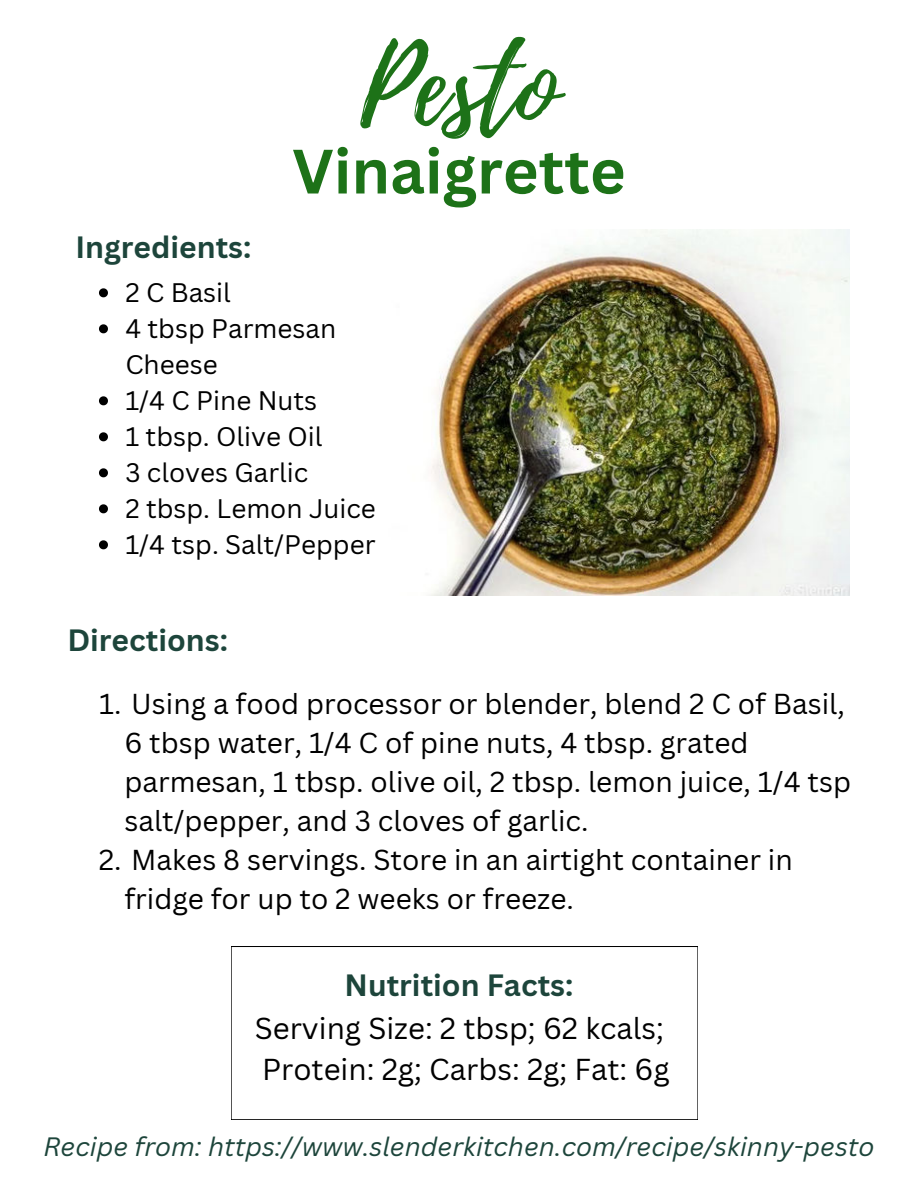
<style>
.page{position:relative;width:918px;height:1188px;background:#fff}
.page>*{position:absolute;margin:0;border:0;box-sizing:border-box;transform-origin:0 0}
.t1{font:107.4px "Playlist Script";color:#1d7218}
.t2{font:700 61.2px "Canva Sans";color:#1d7218}
.t3{font:700 30px "Canva Sans";color:#1d453b}
.t4{font:29.4px/41.1px "Canva Sans";color:#000}
.t5{font:28.05px/39.2px "Canva Sans";color:#000}
.t6{font:26.1px/36px "Canva Sans";color:#000}
.t7{font:italic 25.95px "Canva Sans";color:#1d453b}
</style>
<div class="page">
<img style="left:429px;top:230px;width:420px;height:366px">
<div style="left:231px;top:946px;width:467px;height:174px;border:1px solid #000"></div>
<svg style="left:99px;top:288px;width:9px;height:9px"></svg>
<svg style="left:99px;top:324px;width:9px;height:9px"></svg>
<svg style="left:99px;top:396px;width:9px;height:9px"></svg>
<svg style="left:99px;top:432px;width:9px;height:9px"></svg>
<svg style="left:99px;top:468px;width:9px;height:9px"></svg>
<svg style="left:99px;top:504px;width:9px;height:9px"></svg>
<svg style="left:99px;top:540px;width:9px;height:9px"></svg>
<h1 class="t1" style="left:360px;top:11px;width:199px">Pesto</h1>
<h2 class="t2" style="left:292px;top:135px;width:335px">Vinaigrette</h2>
<p class="t3" style="left:75px;top:230px;width:177px">Ingredients:</p>
<p class="t6" style="left:125px;top:274px;width:252px">2 C Basil<br>4 tbsp Parmesan<br>Cheese<br>1/4 C Pine Nuts<br>1 tbsp. Olive Oil<br>3 cloves Garlic<br>2 tbsp. Lemon Juice<br>1/4 tsp. Salt/Pepper</p>
<p class="t3" style="left:67px;top:623px;width:162px">Directions:</p>
<p class="t5" style="left:124px;top:684px;width:728px;text-indent:-25px">1. Using a food processor or blender, blend 2 C of Basil, 6 tbsp water, 1/4 C of pine nuts, 4 tbsp. grated parmesan, 1 tbsp. olive oil, 2 tbsp. lemon juice, 1/4 tsp salt/pepper, and 3 cloves of garlic.</p>
<p class="t5" style="left:124px;top:841px;width:670px;text-indent:-26px">2. Makes 8 servings. Store in an airtight container in fridge for up to 2 weeks or freeze.</p>
<p class="t3" style="left:345px;top:967px;width:230px">Nutrition Facts:</p>
<p class="t4" style="left:255px;top:1008px;width:416px">Serving Size: 2 tbsp; 62 kcals;<br>Protein: 2g; Carbs: 2g; Fat: 6g</p>
<p class="t7" style="left:43px;top:1131px;width:833px">Recipe from: https://www.slenderkitchen.com/recipe/skinny-pesto</p>
</div>
